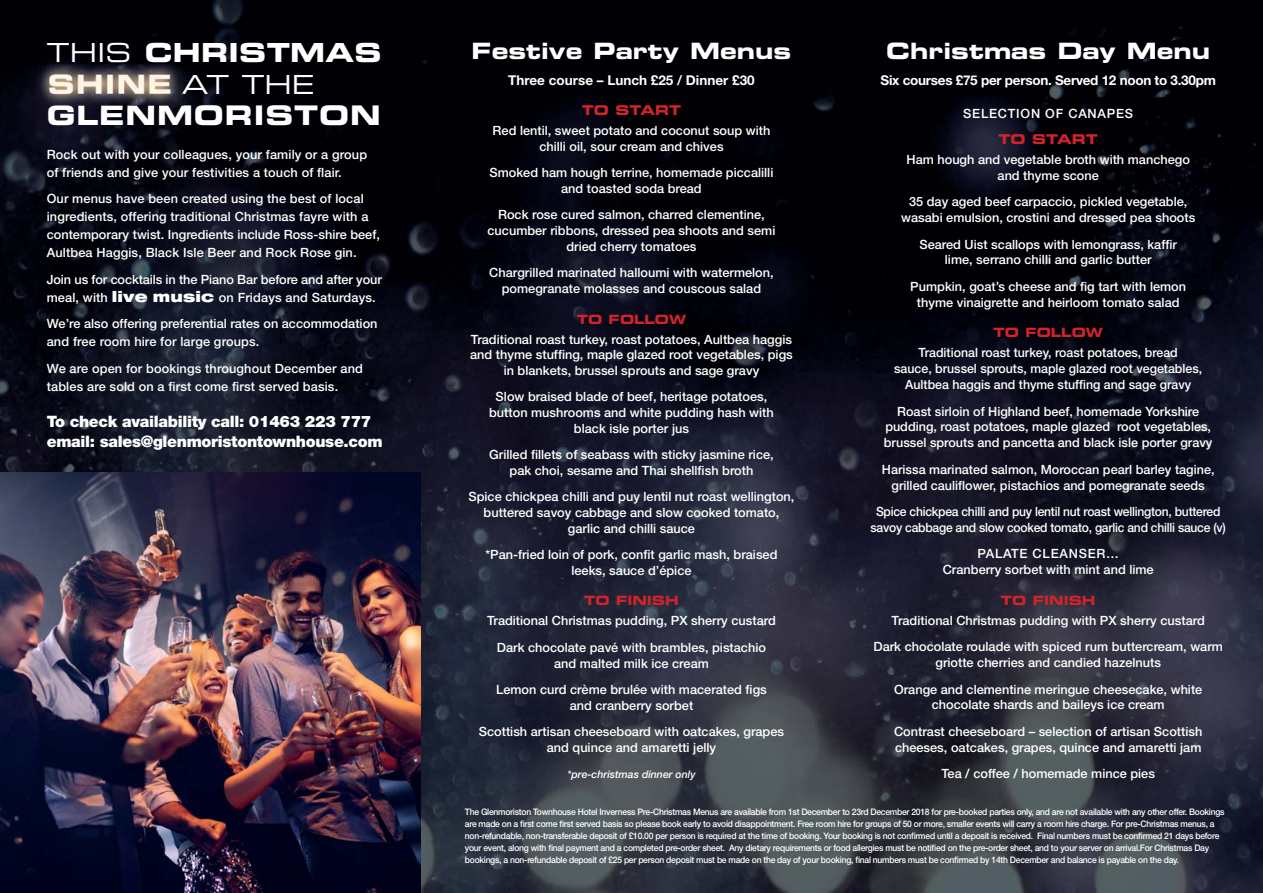
<style>
.page{position:relative;width:1263px;height:893px;background:#fff}
.page>*{position:absolute;margin:0;border:0;box-sizing:border-box;transform-origin:0 0}
.t1{font:27px "Eurostile LT Std Bold Ex 2";letter-spacing:.035em;color:#fff}
.t2{font:26.25px "Eurostile LT Std Bold Ex 2";letter-spacing:.01em;color:#fff}
.t3{font:26.25px "Eurostile LT Std Ex 2";color:#fff}
.t4{font:22.5px "Eurostile LT Std Bold Ex 2";color:#fff}
.t5{font:900 15.75px/19.5px "Helvetica Neue";letter-spacing:-.02em;color:#fff}
.t6{font:700 13.5px "Helvetica Neue";letter-spacing:-.02em;color:#fff}
.t7{font:700 13.5px "Helvetica Neue";color:#fff}
.t8{font:13.5px "Eurostile LT Std Bold Ex 2";color:#d2232a}
.t9{font:500 12.75px/15.8px "Helvetica Neue";color:#fff;text-align:center}
.t10{font:500 12.75px/15.8px "Helvetica Neue";letter-spacing:-.02em;color:#fff;text-align:center;scale:.95 1}
.t11{font:12.75px "Eurostile LT Std Bold Ex 2";color:#d2232a}
.t12{font:500 12.75px "Helvetica Neue";letter-spacing:.06em;color:#fff}
.t13{font:italic 500 10.5px "Helvetica Neue";color:#fff}
.t14{font:500 9px/12px "Helvetica Neue";letter-spacing:-.03em;color:#fff;scale:.95 1}
.s1{font-family:"Eurostile LT Std Ex 2"}
.s2{font-weight:900;font-stretch:expanded;font-size:15px}
</style>
<div class="page">
<img style="left:0;top:0;width:1263px;height:893px">
<img style="left:184px;top:75px;width:129px;height:19px">
<img style="left:48px;top:105px;width:331px;height:20px">
<img style="left:0;top:472px;width:421px;height:421px">
<img style="left:34px;top:64px;width:150px;height:43px">
<img style="left:47px;top:94px;width:116px;height:1px">
<svg style="left:182px;top:75px;width:2px;height:19px"></svg>
<img style="left:48px;top:105px;width:136px;height:2px">
<h2 class="t2" style="left:47px;top:38px;width:336px"><span class="s1">THIS</span> CHRISTMAS</h2>
<h2 class="t3" style="left:182px;top:69px;width:134px">AT THE</h2>
<h1 class="t1" style="left:47px;top:100px;width:335px">GLENMORISTON</h1>
<p class="t9" style="left:47px;top:147px;width:322px;line-height:18px;text-align:left">Rock out with your colleagues, your family or a group of friends and give your festivities a touch of flair.</p>
<p class="t9" style="left:47px;top:191px;width:335px;line-height:18px;text-align:left">Our menus have been created using the best of local ingredients, offering traditional Christmas fayre with a contemporary twist. Ingredients include Ross-shire beef, Aultbea Haggis, Black Isle Beer and Rock Rose gin.</p>
<p class="t9" style="left:47px;top:272px;width:337px;line-height:18px;text-align:left">Join us for cocktails in the Piano Bar before and after your meal, with <span class="s2">live music</span> on Fridays and Saturdays.</p>
<p class="t9" style="left:47px;top:316px;width:332px;line-height:18px;text-align:left">We’re also offering preferential rates on accommodation and free room hire for large groups.</p>
<p class="t9" style="left:47px;top:361px;width:318px;line-height:18px;text-align:left">We are open for bookings throughout December and tables are sold on a first come first served basis.</p>
<p class="t5" style="left:47px;top:412px;width:337px">To check availability call: 01463 223 777 email: sales@glenmoristontownhouse.com</p>
<h3 class="t4" style="left:886px;top:38px;width:326px">Christmas Day Menu</h3>
<p class="t6" style="left:880px;top:73px;width:337px">Six courses £75 per person. Served 12 noon to 3.30pm</p>
<p class="t12" style="left:963px;top:109px;width:171px">SELECTION OF CANAPES</p>
<p class="t8" style="left:998px;top:131px;width:101px">TO START</p>
<p class="t9" style="left:906px;top:153px;width:285px">Ham hough and vegetable broth with manchego and thyme scone</p>
<p class="t9" style="left:901px;top:195px;width:296px">35 day aged beef carpaccio, pickled vegetable, wasabi emulsion, crostini and dressed pea shoots</p>
<p class="t9" style="left:919px;top:238px;width:259px">Seared Uist scallops with lemongrass, kaffir lime, serrano chilli and garlic butter</p>
<p class="t9" style="left:910px;top:280px;width:277px">Pumpkin, goat’s cheese and fig tart with lemon thyme vinaigrette and heirloom tomato salad</p>
<p class="t11" style="left:993px;top:325px;width:111px">TO FOLLOW</p>
<p class="t9" style="left:894px;top:347px;width:309px">Traditional roast turkey, roast potatoes, bread<br>sauce, brussel sprouts, maple glazed root vegetables,<br>Aultbea haggis and thyme stuffing and sage gravy</p>
<p class="t9" style="left:884px;top:405px;width:330px">Roast sirloin of Highland beef, homemade Yorkshire pudding, roast potatoes, maple glazed root vegetables, brussel sprouts and pancetta and black isle porter gravy</p>
<p class="t9" style="left:882px;top:463px;width:334px">Harissa marinated salmon, Moroccan pearl barley tagine, grilled cauliflower, pistachios and pomegranate seeds</p>
<p class="t10" style="left:870px;top:505px;width:375px">Spice chickpea chilli and puy lentil nut roast wellington, buttered savoy cabbage and slow cooked tomato, garlic and chilli sauce (v)</p>
<p class="t9" style="left:943px;top:547px;width:212px">PALATE CLEANSER…<br>Cranberry sorbet with mint and lime</p>
<p class="t11" style="left:1001px;top:593px;width:96px">TO FINISH</p>
<p class="t9" style="left:873px;top:609px;width:351px;line-height:26.4px">Traditional Christmas pudding with PX sherry custard<br>Dark chocolate roulade with spiced rum buttercream, warm</p>
<p class="t9" style="left:894px;top:651px;width:310px;line-height:26.4px">griotte cherries and candied hazelnuts<br>Orange and clementine meringue cheesecake, white</p>
<p class="t9" style="left:894px;top:693px;width:310px;line-height:26.4px">chocolate shards and baileys ice cream<br>Contrast cheeseboard – selection of artisan Scottish</p>
<p class="t9" style="left:895px;top:735px;width:308px;line-height:26.4px">cheeses, oatcakes, grapes, quince and amaretti jam<br>Tea / coffee / homemade mince pies</p>
<p class="t14" style="left:465px;top:807px;width:801px">The Glenmoriston Townhouse Hotel Inverness Pre-Christmas Menus are available from 1st December to 23rd December 2018 for pre-booked parties only, and are not available with any other offer. Bookings are made on a first come first served basis so please book early to avoid disappointment. Free room hire for groups of 50 or more, smaller events will carry a room hire charge. For pre-Christmas menus, a non-refundable, non-transferable deposit of £10.00 per person is required at the time of booking. Your booking is not confirmed until a deposit is received. Final numbers must be confirmed 21 days before your event, along with final payment and a completed pre-order sheet. Any dietary requirements or food allergies must be notified on the pre-order sheet, and to your server on arrival.For Christmas Day bookings, a non-refundable deposit of £25 per person deposit must be made on the day of your booking, final numbers must be confirmed by 14th December and balance is payable on the day.</p>
<h3 class="t4" style="left:472px;top:38px;width:321px">Festive Party Menus</h3>
<p class="t7" style="left:508px;top:73px;width:248px">Three course – Lunch £25 / Dinner £30</p>
<p class="t8" style="left:582px;top:103px;width:101px">TO START</p>
<p class="t9" style="left:493px;top:124px;width:279px">Red lentil, sweet potato and coconut soup with chilli oil, sour cream and chives</p>
<p class="t9" style="left:489px;top:166px;width:285px">Smoked ham hough terrine, homemade piccalilli and toasted soda bread</p>
<p class="t9" style="left:487px;top:208px;width:289px">Rock rose cured salmon, charred clementine, cucumber ribbons, dressed pea shoots and semi dried cherry tomatoes</p>
<p class="t9" style="left:489px;top:266px;width:286px">Chargrilled marinated halloumi with watermelon, pomegranate molasses and couscous salad</p>
<p class="t11" style="left:577px;top:312px;width:111px">TO FOLLOW</p>
<p class="t9" style="left:470px;top:333px;width:324px">Traditional roast turkey, roast potatoes, Aultbea haggis and thyme stuffing, maple glazed root vegetables, pigs in blankets, brussel sprouts and sage gravy</p>
<p class="t9" style="left:489px;top:390px;width:286px">Slow braised blade of beef, heritage potatoes, button mushrooms and white pudding hash with black isle porter jus</p>
<p class="t9" style="left:489px;top:448px;width:286px">Grilled fillets of seabass with sticky jasmine rice, pak choi, sesame and Thai shellfish broth</p>
<p class="t9" style="left:468px;top:490px;width:327px">Spice chickpea chilli and puy lentil nut roast wellington, buttered savoy cabbage and slow cooked tomato, garlic and chilli sauce</p>
<p class="t9" style="left:485px;top:548px;width:293px">*Pan-fried loin of pork, confit garlic mash, braised leeks, sauce d’épice</p>
<p class="t11" style="left:584px;top:594px;width:96px">TO FINISH</p>
<p class="t9" style="left:487px;top:609px;width:290px;line-height:26.4px">Traditional Christmas pudding, PX sherry custard<br>Dark chocolate pavé with brambles, pistachio</p>
<p class="t9" style="left:496px;top:651px;width:272px;line-height:26.4px">and malted milk ice cream<br>Lemon curd crème brulée with macerated figs</p>
<p class="t9" style="left:479px;top:693px;width:307px;line-height:26.4px">and cranberry sorbet<br>Scottish artisan cheeseboard with oatcakes, grapes</p>
<p class="t9" style="left:547px;top:741px;width:171px">and quince and amaretti jelly</p>
<p class="t13" style="left:567px;top:768px;width:130px">*pre-christmas dinner only</p>
</div>
